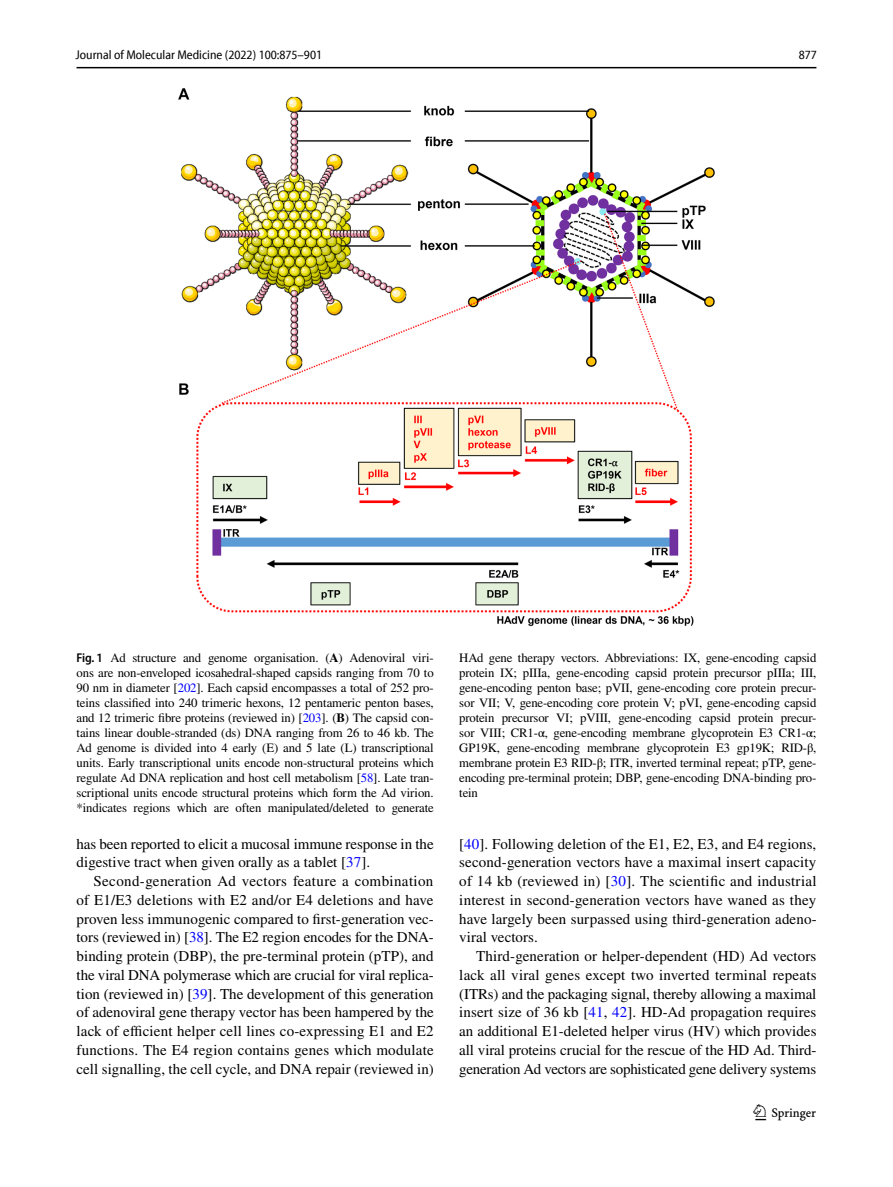
<style>
.page{position:relative;width:893px;height:1187px;background:#fff}
.page>*{position:absolute;margin:0;border:0;box-sizing:border-box;transform-origin:0 0}
.t1{font:22.5px "Springnew Regular 3";color:#000}
.t2{font:15px/18.8px "STIX";letter-spacing:.005em;color:#000;text-align:justify}
.t3{font:12.75px/15px "STIX";letter-spacing:-.01em;color:#000;text-align:justify}
.t4{font:semi-condensed 12.75px "Myriad Pro Unic";color:#000}
.s1{font-family:"Myriad Pro";font-weight:600;font-stretch:semi-condensed}
.s2{font-weight:700}
.s3{color:#00f}
</style>
<div class="page">
<hr style="left:77px;top:67px;width:739px;height:1px;background:#000">
<img style="left:178px;top:88px;width:537px;height:539px">
<p class="t4" style="left:76px;top:50px;width:248px">Journal of Molecular Medicine (2022) 100:875–901</p>
<p class="t4" style="left:799px;top:50px;width:20px">877</p>
<p class="t3" style="left:77px;top:651px;width:359px"><span class="s1">Fig. 1</span> Ad structure and genome organisation. (<span class="s2">A</span>) Adenoviral viri&shy;ons are non-enveloped icosahedral-shaped capsids ranging from 70 to 90 nm in diameter [<span class="s3">202</span>]. Each capsid encompasses a total of 252 pro&shy;teins classified into 240 trimeric hexons, 12 pentameric penton bases, and 12 trimeric fibre proteins (reviewed in) [<span class="s3">203</span>]. (<span class="s2">B</span>) The capsid con&shy;tains linear double-stranded (ds) DNA ranging from 26 to 46 kb. The Ad genome is divided into 4 early (E) and 5 late (L) transcriptional units. Early transcriptional units encode non-structural proteins which regulate Ad DNA replication and host cell metabolism [<span class="s3">58</span>]. Late tran&shy;scriptional units encode structural proteins which form the Ad virion. *indicates regions which are often manipulated/deleted to generate</p>
<p class="t3" style="left:459px;top:651px;width:359px">HAd gene therapy vectors. Abbreviations: IX, gene-encoding capsid protein IX; pIIIa, gene-encoding capsid protein precursor pIIIa; III, gene-encoding penton base; pVII, gene-encoding core protein precur&shy;sor VII; V, gene-encoding core protein V; pVI, gene-encoding capsid protein precursor VI; pVIII, gene-encoding capsid protein precur&shy;sor VIII; CR1-α, gene-encoding membrane glycoprotein E3 CR1-α; GP19K, gene-encoding membrane glycoprotein E3 gp19K; RID-β, membrane protein E3 RID-β; ITR, inverted terminal repeat; pTP, gene&shy;encoding pre-terminal protein; DBP, gene-encoding DNA-binding pro&shy;tein</p>
<p class="t2" style="left:77px;top:835px;width:359px">has been reported to elicit a mucosal immune response in the digestive tract when given orally as a tablet [<span class="s3">37</span>].</p>
<p class="t2" style="left:77px;top:872px;width:359px;text-indent:17px">Second-generation Ad vectors feature a combination of E1/E3 deletions with E2 and/or E4 deletions and have proven less immunogenic compared to first-generation vec&shy;tors (reviewed in) [<span class="s3">38</span>]. The E2 region encodes for the DNA&shy;binding protein (DBP), the pre-terminal protein (pTP), and the viral DNA polymerase which are crucial for viral replica&shy;tion (reviewed in) [<span class="s3">39</span>]. The development of this generation of adenoviral gene therapy vector has been hampered by the lack of efficient helper cell lines co-expressing E1 and E2 functions. The E4 region contains genes which modulate cell signalling, the cell cycle, and DNA repair (reviewed in)</p>
<p class="t2" style="left:459px;top:835px;width:359px">[<span class="s3">40</span>]. Following deletion of the E1, E2, E3, and E4 regions, second-generation vectors have a maximal insert capacity of 14 kb (reviewed in) [<span class="s3">30</span>]. The scientific and industrial interest in second-generation vectors have waned as they have largely been surpassed using third-generation adeno&shy;viral vectors.</p>
<p class="t2" style="left:459px;top:947px;width:359px;text-indent:17px">Third-generation or helper-dependent (HD) Ad vectors lack all viral genes except two inverted terminal repeats (ITRs) and the packaging signal, thereby allowing a maximal insert size of 36 kb [<span class="s3">41</span>, <span class="s3">42</span>]. HD-Ad propagation requires an additional E1-deleted helper virus (HV) which provides all viral proteins crucial for the rescue of the HD Ad. Third&shy;generation Ad vectors are sophisticated gene delivery systems</p>
<h1 class="t1" style="left:755px;top:1104px;width:62px">1 3</h1>
</div>
